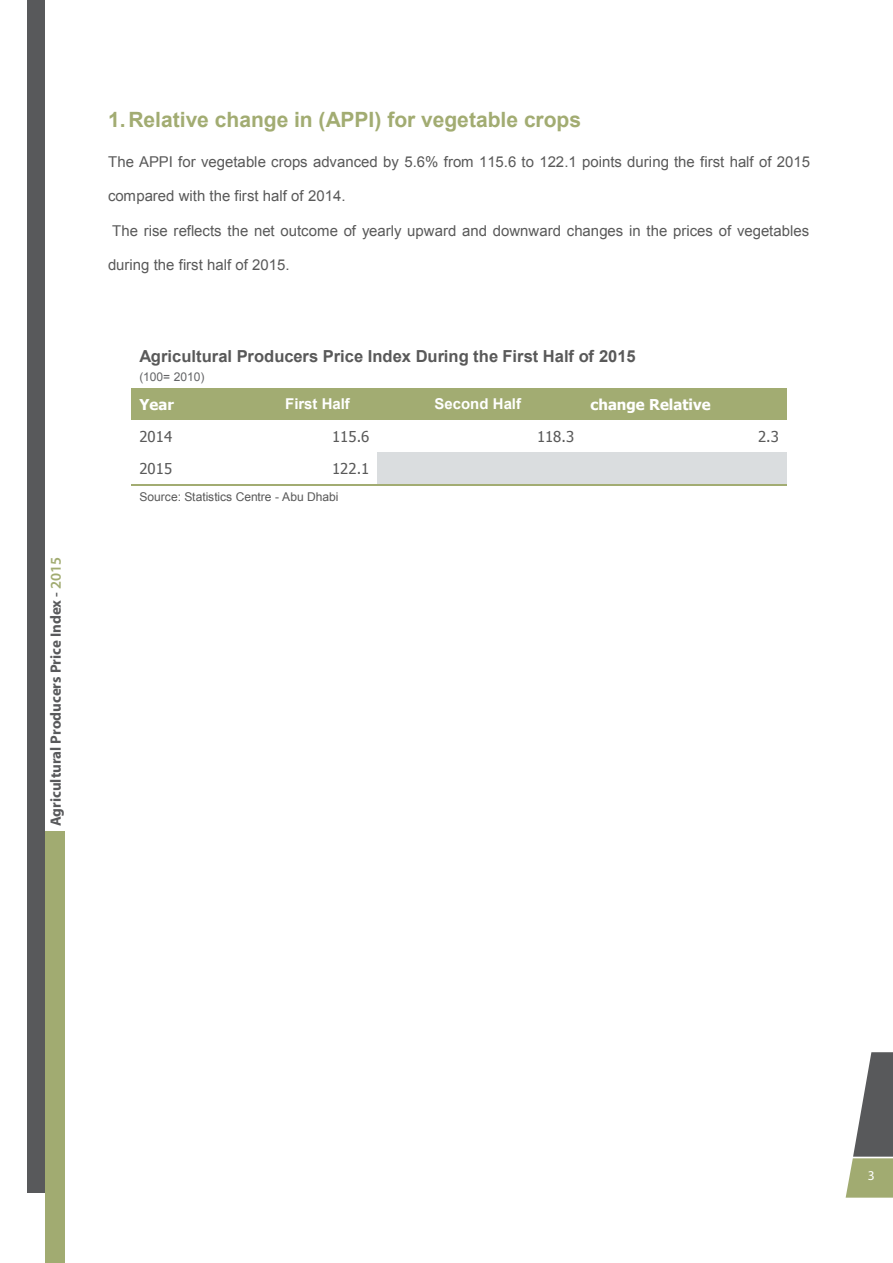
<style>
.page{position:relative;width:893px;height:1263px;background:#fff}
.page>*{position:absolute;margin:0;border:0;box-sizing:border-box;transform-origin:0 0}
.t1{font:700 21px "Arial";color:#a2ac72}
.t2{font:700 16.5px "Arial";color:#595959}
.t3{font:15px "Arial";color:#595959}
.t4{font:700 15px "Myriad Pro";color:#58595b}
.t5{font:15px "Tahoma";letter-spacing:-.005em;color:#595959}
.t6{font:700 15px "Arial";color:#fff}
.t7{font:700 15px "Tahoma";color:#fff}
.t8{font:13.5px "Myriad Pro";color:#fff}
.t9{font:12px "Arial";letter-spacing:-.005em;color:#595959}
.t10{font:12px "Arial";letter-spacing:-.005em;color:#636466}
.s1{font-weight:600}
.s2{font-weight:600;color:#a1ab71}
</style>
<div class="page">
<div style="left:28px;top:0;width:17px;height:1193px;background:#58595b"></div>
<div style="left:45px;top:831px;width:20px;height:432px;background:#a1ab71"></div>
<svg style="left:846px;top:1052px;width:47px;height:146px"></svg>
<div style="left:582px;top:388px;width:205px;height:7px;background:#a2ac72"></div>
<div style="left:582px;top:395px;width:8px;height:18px;background:#a2ac72"></div>
<div style="left:779px;top:395px;width:8px;height:18px;background:#a2ac72"></div>
<div style="left:582px;top:413px;width:205px;height:7px;background:#a2ac72"></div>
<div style="left:590px;top:395px;width:189px;height:18px;background:#a2ac72"></div>
<div style="left:378px;top:388px;width:204px;height:7px;background:#a2ac72"></div>
<div style="left:378px;top:395px;width:8px;height:18px;background:#a2ac72"></div>
<div style="left:574px;top:395px;width:8px;height:18px;background:#a2ac72"></div>
<div style="left:378px;top:413px;width:204px;height:7px;background:#a2ac72"></div>
<div style="left:386px;top:395px;width:188px;height:18px;background:#a2ac72"></div>
<div style="left:261px;top:388px;width:117px;height:7px;background:#a2ac72"></div>
<div style="left:261px;top:395px;width:8px;height:18px;background:#a2ac72"></div>
<div style="left:370px;top:395px;width:8px;height:18px;background:#a2ac72"></div>
<div style="left:261px;top:413px;width:117px;height:7px;background:#a2ac72"></div>
<div style="left:269px;top:395px;width:101px;height:18px;background:#a2ac72"></div>
<div style="left:131px;top:388px;width:130px;height:7px;background:#a2ac72"></div>
<div style="left:131px;top:395px;width:8px;height:18px;background:#a2ac72"></div>
<div style="left:253px;top:395px;width:8px;height:18px;background:#a2ac72"></div>
<div style="left:131px;top:413px;width:130px;height:7px;background:#a2ac72"></div>
<div style="left:139px;top:395px;width:114px;height:18px;background:#a2ac72"></div>
<div style="left:582px;top:452px;width:205px;height:7px;background:#dadddf"></div>
<div style="left:582px;top:459px;width:8px;height:18px;background:#dadddf"></div>
<div style="left:779px;top:459px;width:8px;height:18px;background:#dadddf"></div>
<div style="left:582px;top:477px;width:205px;height:7px;background:#dadddf"></div>
<div style="left:590px;top:459px;width:189px;height:18px;background:#dadddf"></div>
<div style="left:378px;top:452px;width:204px;height:7px;background:#dadddf"></div>
<div style="left:378px;top:459px;width:8px;height:18px;background:#dadddf"></div>
<div style="left:574px;top:459px;width:8px;height:18px;background:#dadddf"></div>
<div style="left:378px;top:477px;width:204px;height:7px;background:#dadddf"></div>
<div style="left:386px;top:459px;width:188px;height:18px;background:#dadddf"></div>
<hr style="left:131px;top:484px;width:130px;height:1px;background:#a2ac72">
<hr style="left:262px;top:484px;width:116px;height:1px;background:#a2ac72">
<hr style="left:379px;top:484px;width:201px;height:1px;background:#a2ac72">
<hr style="left:584px;top:484px;width:203px;height:1px;background:#a2ac72">
<p class="t4" style="left:46px;top:826px;width:271px;rotate:-90deg">Agricultural Producers Price Index <span class="s1">-</span> <span class="s2">2015</span></p>
<h1 class="t1" style="left:108px;top:106px;width:475px">1.Relative change in (APPI) for vegetable crops</h1>
<p class="t3" style="left:108px;top:152px;width:703px">The APPI for vegetable crops advanced by 5.6% from 115.6 to 122.1 points during the first half of 2015</p>
<p class="t3" style="left:108px;top:186px;width:239px">compared with the first half of 2014.</p>
<p class="t3" style="left:112px;top:221px;width:699px">The rise reflects the net outcome of yearly upward and downward changes in the prices of vegetables</p>
<p class="t3" style="left:108px;top:255px;width:183px">during the first half of 2015.</p>
<p class="t2" style="left:139px;top:345px;width:498px">Agricultural Producers Price Index During the First Half of 2015</p>
<p class="t10" style="left:139px;top:369px;width:67px">)100= 2010(</p>
<p class="t7" style="left:591px;top:394px;width:122px">change Relative</p>
<p class="t6" style="left:285px;top:394px;width:66px">First Half</p>
<p class="t6" style="left:435px;top:394px;width:88px">Second Half</p>
<p class="t7" style="left:140px;top:394px;width:36px">Year</p>
<p class="t5" style="left:140px;top:426px;width:34px">3102</p>
<p class="t5" style="left:332px;top:426px;width:39px">115.6</p>
<p class="t5" style="left:140px;top:458px;width:34px">3102</p>
<p class="t9" style="left:140px;top:488px;width:200px">Source: Statistics Centre - Abu Dhabi</p>
<p class="t5" style="left:332px;top:458px;width:39px">122.1</p>
<p class="t5" style="left:537px;top:426px;width:39px">118.3</p>
<p class="t5" style="left:758px;top:426px;width:22px">3.2</p>
<p class="t8" style="left:868px;top:1167px;width:8px">3</p>
</div>
